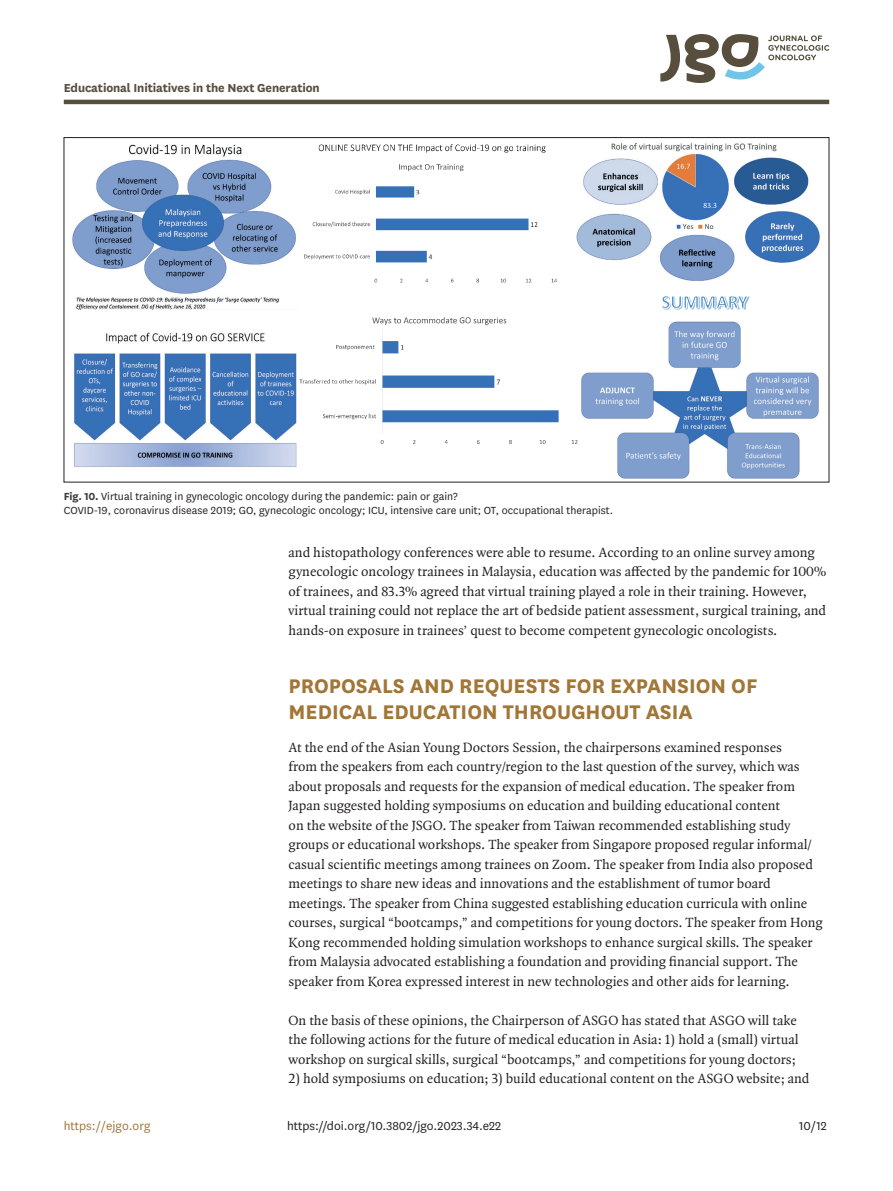
<style>
.page{position:relative;width:893px;height:1191px;background:#fff}
.page>*{position:absolute;margin:0;border:0;box-sizing:border-box;transform-origin:0 0}
.body_title1{font:700 23.1px/25.2px "National";color:#a17636}
.body_p_first{font:14.25px/19.5px "Quadraat OT";color:#231f20}
.body_p{font:14.25px/19.5px "Quadraat OT";color:#231f20;text-align:justify}
.doi_running_footer{font:13.5px "National";color:#231f20}
.alt-title-type{font:700 13.5px "National";letter-spacing:-.01em;color:#574e3d}
.t1{font:13.5px "National";color:#a17636}
.fig_caption{font:12px/13.5px "National";color:#231f20}
.s1{font-weight:700;color:#3e3e3f}
</style>
<div class="page">
<hr style="left:64px;top:100px;width:765px;height:4px;background:#574e3d">
<svg style="left:660px;top:34px;width:169px;height:49px"></svg>
<img style="left:72px;top:144px;width:224px;height:166px">
<img style="left:74px;top:333px;width:223px;height:134px">
<img style="left:304px;top:144px;width:253px;height:139px">
<img style="left:299px;top:317px;width:279px;height:127px">
<img style="left:576px;top:143px;width:244px;height:138px">
<img style="left:581px;top:321px;width:238px;height:158px">
<img style="left:664px;top:296px;width:86px;height:14px">
<svg style="left:662px;top:296px;width:86px;height:13px"></svg>
<p class="alt-title-type" style="left:64px;top:78px;width:258px">Educational Initiatives in the Next Generation</p>
<p class="fig_caption" style="left:64px;top:489px;width:551px"><span class="s1">Fig. 10.</span> Virtual training in gynecologic oncology during the pandemic: pain or gain?<br>COVID-19, coronavirus disease 2019; GO, gynecologic oncology; ICU, intensive care unit; OT, occupational therapist.</p>
<p class="body_p_first" style="left:289px;top:542px;width:539px">and histopathology conferences were able to resume. According to an online survey among gynecologic oncology trainees in Malaysia, education was affected by the pandemic for 100% of trainees, and 83.3% agreed that virtual training played a role in their training. However, virtual training could not replace the art of bedside patient assessment, surgical training, and hands-on exposure in trainees’ quest to become competent gynecologic oncologists.</p>
<p class="body_title1" style="left:289px;top:672px;width:470px">PROPOSALS AND REQUESTS FOR EXPANSION OF<br>MEDICAL EDUCATION THROUGHOUT ASIA</p>
<p class="body_p_first" style="left:289px;top:737px;width:536px">At the end of the Asian Young Doctors Session, the chairpersons examined responses<br>from the speakers from each country/region to the last question of the survey, which was about proposals and requests for the expansion of medical education. The speaker from Japan suggested holding symposiums on education and building educational content<br>on the website of the JSGO. The speaker from Taiwan recommended establishing study groups or educational workshops. The speaker from Singapore proposed regular informal/ casual scientific meetings among trainees on Zoom. The speaker from India also proposed meetings to share new ideas and innovations and the establishment of tumor board meetings. The speaker from China suggested establishing education curricula with online courses, surgical “bootcamps,” and competitions for young doctors. The speaker from Hong Kong recommended holding simulation workshops to enhance surgical skills. The speaker from Malaysia advocated establishing a foundation and providing financial support. The speaker from Korea expressed interest in new technologies and other aids for learning.</p>
<p class="body_p" style="left:289px;top:1010px;width:512px">On the basis of these opinions, the Chairperson of ASGO has stated that ASGO will take the following actions for the future of medical education in Asia: 1) hold a (small) virtual workshop on surgical skills, surgical “bootcamps,” and competitions for young doctors;</p>
<p class="body_p" style="left:289px;top:1068px;width:522px">2) hold symposiums on education; 3) build educational content on the ASGO website; and</p>
<p class="t1" style="left:64px;top:1116px;width:88px">https://ejgo.org</p>
<p class="doi_running_footer" style="left:287px;top:1116px;width:216px">https://doi.org/10.3802/jgo.2023.34.e22</p>
<p class="doi_running_footer" style="left:799px;top:1116px;width:29px">10/12</p>
</div>
